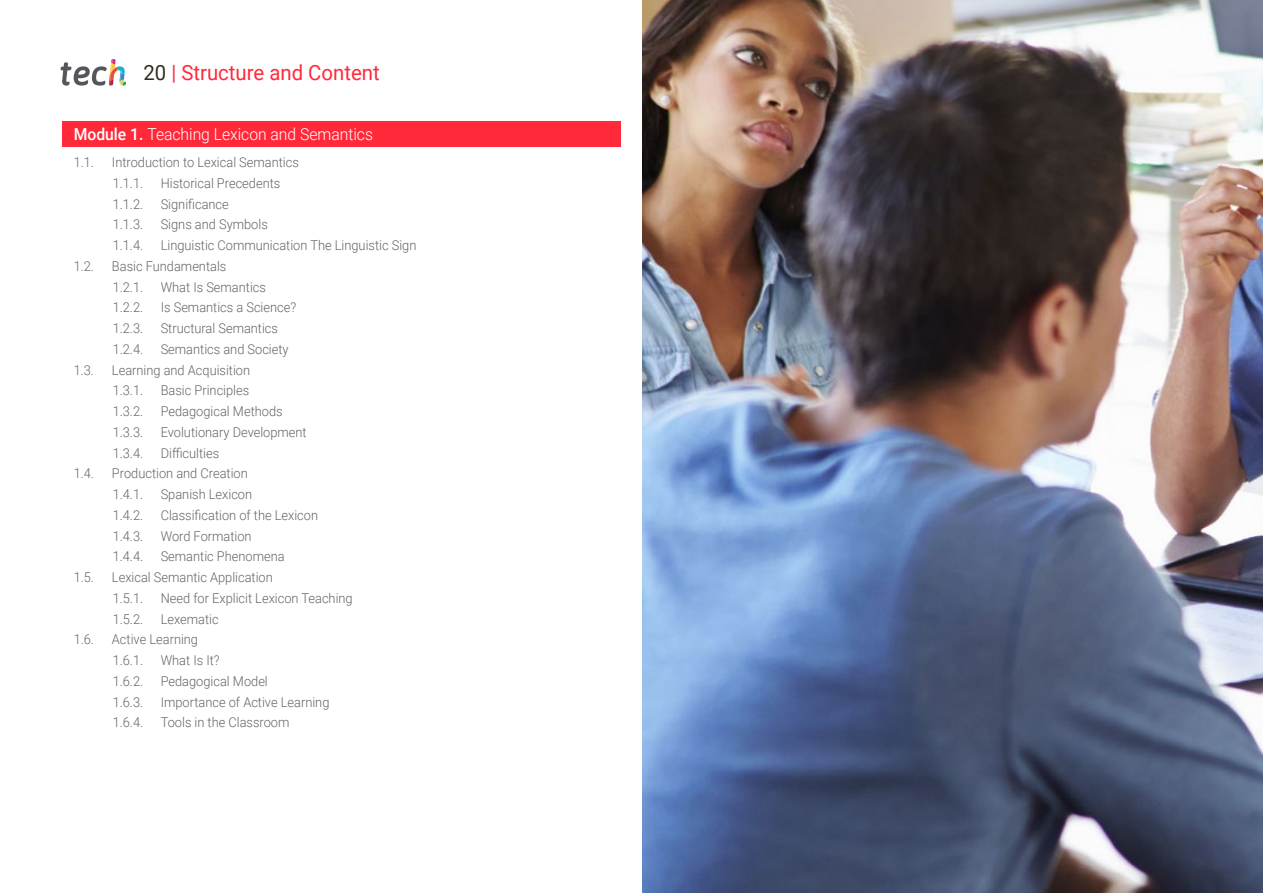
<style>
.page{position:relative;width:1263px;height:893px;background:#fff}
.page>*{position:absolute;margin:0;border:0;box-sizing:border-box;transform-origin:0 0}
.t1{font:21px "Roboto";color:#ff293a}
.t2{font:300 16.5px "Roboto";color:#fff;scale:.95 1}
.t3{font:300 13.5px/20.7px "Roboto";color:#61646a;scale:.95 1}
.s1{color:#312e20}
.s2{font-weight:500}
</style>
<div class="page">
<img style="left:642px;top:0;width:621px;height:893px">
<svg style="left:61px;top:59px;width:65px;height:27px"></svg>
<div style="left:63px;top:121px;width:558px;height:25px;background:#ff293a"></div>
<h1 class="t1" style="left:144px;top:57px;width:238px"><span class="s1">20</span> | Structure and Content</h1>
<p class="t2" style="left:74px;top:123px;width:316px"><span class="s2">Module 1.</span> Teaching Lexicon and Semantics</p>
<p class="t3" style="left:74px;top:151px;width:23px">1.1.</p>
<p class="t3" style="left:112px;top:151px;width:198px">Introduction to Lexical Semantics<br>1.1.1.</p>
<p class="t3" style="left:161px;top:172px;width:127px">Historical Precedents</p>
<p class="t3" style="left:113px;top:193px;width:34px">1.1.2.</p>
<p class="t3" style="left:161px;top:193px;width:73px">Significance</p>
<p class="t3" style="left:113px;top:214px;width:34px">1.1.3.</p>
<p class="t3" style="left:161px;top:214px;width:114px">Signs and Symbols</p>
<p class="t3" style="left:113px;top:234px;width:34px">1.1.4.</p>
<p class="t3" style="left:161px;top:234px;width:271px">Linguistic Communication The Linguistic Sign</p>
<p class="t3" style="left:74px;top:255px;width:23px">1.2.</p>
<p class="t3" style="left:112px;top:255px;width:122px">Basic Fundamentals<br>1.2.1.</p>
<p class="t3" style="left:161px;top:276px;width:112px">What Is Semantics</p>
<p class="t3" style="left:113px;top:297px;width:34px">1.2.2.</p>
<p class="t3" style="left:161px;top:297px;width:144px">Is Semantics a Science?</p>
<p class="t3" style="left:113px;top:317px;width:34px">1.2.3.</p>
<p class="t3" style="left:161px;top:317px;width:125px">Structural Semantics</p>
<p class="t3" style="left:113px;top:338px;width:34px">1.2.4.</p>
<p class="t3" style="left:161px;top:338px;width:136px">Semantics and Society</p>
<p class="t3" style="left:74px;top:359px;width:23px">1.3.</p>
<p class="t3" style="left:112px;top:359px;width:147px">Learning and Acquisition<br>1.3.1.</p>
<p class="t3" style="left:161px;top:380px;width:95px">Basic Principles</p>
<p class="t3" style="left:113px;top:400px;width:34px">1.3.2.</p>
<p class="t3" style="left:161px;top:400px;width:130px">Pedagogical Methods</p>
<p class="t3" style="left:113px;top:421px;width:34px">1.3.3.</p>
<p class="t3" style="left:161px;top:421px;width:155px">Evolutionary Development</p>
<p class="t3" style="left:113px;top:442px;width:34px">1.3.4.</p>
<p class="t3" style="left:161px;top:442px;width:63px">Difficulties</p>
<p class="t3" style="left:74px;top:463px;width:23px">1.4.</p>
<p class="t3" style="left:112px;top:463px;width:144px">Production and Creation<br>1.4.1.</p>
<p class="t3" style="left:161px;top:483px;width:98px">Spanish Lexicon</p>
<p class="t3" style="left:113px;top:504px;width:34px">1.4.2.</p>
<p class="t3" style="left:161px;top:504px;width:167px">Classification of the Lexicon</p>
<p class="t3" style="left:113px;top:525px;width:34px">1.4.3.</p>
<p class="t3" style="left:161px;top:525px;width:97px">Word Formation</p>
<p class="t3" style="left:113px;top:546px;width:34px">1.4.4.</p>
<p class="t3" style="left:161px;top:546px;width:132px">Semantic Phenomena</p>
<p class="t3" style="left:74px;top:566px;width:23px">1.5.</p>
<p class="t3" style="left:112px;top:566px;width:171px">Lexical Semantic Application<br>1.5.1.</p>
<p class="t3" style="left:161px;top:587px;width:204px">Need for Explicit Lexicon Teaching</p>
<p class="t3" style="left:113px;top:608px;width:34px">1.5.2.</p>
<p class="t3" style="left:161px;top:608px;width:63px">Lexematic</p>
<p class="t3" style="left:74px;top:629px;width:23px">1.6.</p>
<p class="t3" style="left:112px;top:629px;width:92px">Active Learning<br>1.6.1.</p>
<p class="t3" style="left:161px;top:649px;width:64px">What Is It?</p>
<p class="t3" style="left:113px;top:670px;width:34px">1.6.2.</p>
<p class="t3" style="left:161px;top:670px;width:114px">Pedagogical Model</p>
<p class="t3" style="left:113px;top:691px;width:34px">1.6.3.</p>
<p class="t3" style="left:161px;top:691px;width:179px">Importance of Active Learning</p>
<p class="t3" style="left:113px;top:712px;width:34px">1.6.4.</p>
<p class="t3" style="left:161px;top:712px;width:137px">Tools in the Classroom</p>
</div>
